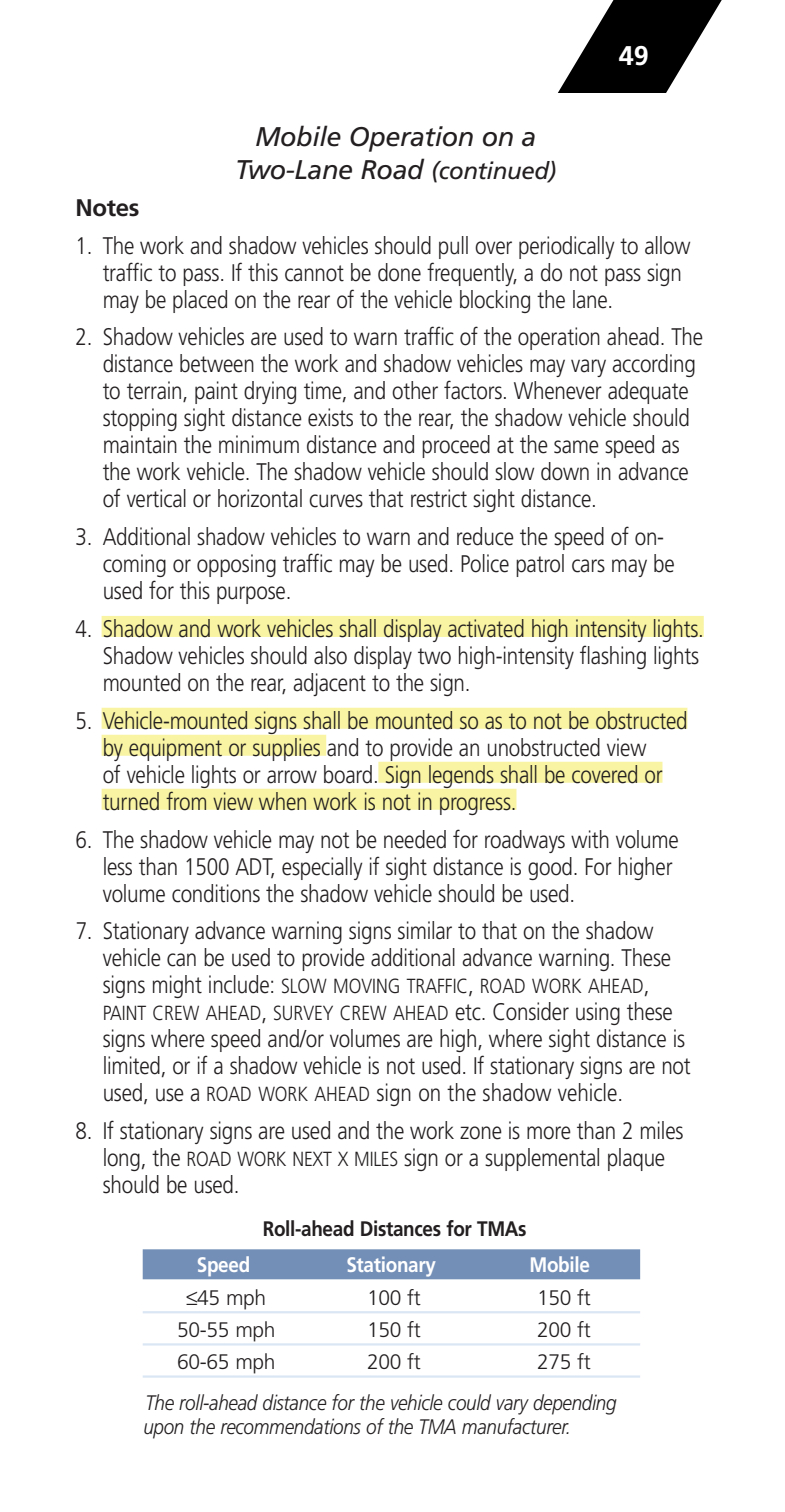
<style>
.page{position:relative;width:785px;height:1512px;background:#fff}
.page>*{position:absolute;margin:0;border:0;box-sizing:border-box;transform-origin:0 0}
.t1{font:italic 27px/33px "Frutiger";letter-spacing:-.015em;color:#231f20;text-align:center}
.t2{font:700 27px "Frutiger";color:#fff}
.t3{font:300 24px/27px "Frutiger";letter-spacing:-.01em;color:#231f20;scale:.86 1}
.t4{font:700 24px "Frutiger";letter-spacing:-.015em;color:#231f20}
.t5{font:italic 300 21px/24px "Frutiger";letter-spacing:-.015em;color:#231f20;scale:.9 1}
.t6{font:300 21px "Frutiger";letter-spacing:-.015em;color:#231f20}
.t7{font:700 21px "Frutiger";letter-spacing:-.015em;color:#231f20;scale:.9 1}
.t8{font:700 21px "Frutiger";letter-spacing:-.015em;color:#fff;scale:.9 1}
.t9{font:300 20.4px/27px "Frutiger";color:#231f20;scale:.86 1}
.s1{font-size:24px}
.s2{font-size:20.4px}
</style>
<div class="page">
<div style="left:101px;top:616px;width:602px;height:21px;background:#f8f4a3"></div>
<div style="left:101px;top:708px;width:586px;height:21px;background:#f8f4a3"></div>
<div style="left:101px;top:735px;width:225px;height:21px;background:#f8f4a3"></div>
<div style="left:378px;top:762px;width:284px;height:21px;background:#f8f4a3"></div>
<div style="left:101px;top:789px;width:415px;height:21px;background:#f8f4a3"></div>
<div style="left:143px;top:1249px;width:496px;height:30px;background:#748fb7"></div>
<hr style="left:143px;top:1311px;width:496px;height:2px;background:#dbe6f4">
<hr style="left:143px;top:1343px;width:496px;height:3px;background:#dbe6f4">
<hr style="left:143px;top:1375px;width:496px;height:3px;background:#dbe6f4">
<svg style="left:558px;top:0;width:164px;height:93px"></svg>
<p class="t1" style="left:235px;top:122px;width:322px">Mobile Operation on a<br>Two-Lane Road <span class="s1">(continued)</span></p>
<p class="t2" style="left:618px;top:45px;width:32px">49</p>
<p class="t4" style="left:76px;top:198px;width:65px">Notes</p>
<p class="t3" style="left:103px;top:234px;width:684px;text-indent:-27px">1. The work and shadow vehicles should pull over periodically to allow traffic to pass. If this cannot be done frequently, a do not pass sign may be placed on the rear of the vehicle blocking the lane.</p>
<p class="t3" style="left:103px;top:325px;width:699px;text-indent:-27px">2. Shadow vehicles are used to warn traffic of the operation ahead. The distance between the work and shadow vehicles may vary according to terrain, paint drying time, and other factors. Whenever adequate stopping sight distance exists to the rear, the shadow vehicle should maintain the minimum distance and proceed at the same speed as the work vehicle. The shadow vehicle should slow down in advance of vertical or horizontal curves that restrict sight distance.</p>
<p class="t3" style="left:103px;top:525px;width:666px;text-indent:-27px">3. Additional shadow vehicles to warn and reduce the speed of on&shy;coming or opposing traffic may be used. Police patrol cars may be used for this purpose.</p>
<p class="t3" style="left:103px;top:617px;width:700px;text-indent:-27px">4. Shadow and work vehicles shall display activated high intensity lights.<br>Shadow vehicles should also display two high-intensity flashing lights mounted on the rear, adjacent to the sign.</p>
<p class="t3" style="left:103px;top:709px;width:681px;text-indent:-27px">5. Vehicle-mounted signs shall be mounted so as to not be obstructed by equipment or supplies and to provide an unobstructed view<br>of vehicle lights or arrow board. Sign legends shall be covered or turned from view when work is not in progress.</p>
<p class="t3" style="left:103px;top:828px;width:671px;text-indent:-27px">6. The shadow vehicle may not be needed for roadways with volume less than 1500 ADT, especially if sight distance is good. For higher volume conditions the shadow vehicle should be used.</p>
<p class="t3" style="left:103px;top:919px;width:662px;text-indent:-27px">7. Stationary advance warning signs similar to that on the shadow vehicle can be used to provide additional advance warning. These</p>
<p class="t9" style="left:103px;top:974px;width:664px"><span class="s1">signs might include:</span> SLOW MOVING TRAFFIC<span class="s1">,</span> ROAD WORK AHEAD<span class="s1">,<br></span>PAINT CREW AHEAD<span class="s1">,</span> SURVEY CREW AHEAD <span class="s1">etc. Consider using these</span></p>
<p class="t3" style="left:103px;top:1027px;width:685px">signs where speed and/or volumes are high, where sight distance is limited, or if a shadow vehicle is not used. If stationary signs are not used, use a <span class="s2">ROAD WORK AHEAD</span> sign on the shadow vehicle.</p>
<p class="t3" style="left:103px;top:1119px;width:676px;text-indent:-27px">8. If stationary signs are used and the work zone is more than 2 miles long, the <span class="s2">ROAD WORK NEXT X MILES</span> sign or a supplemental plaque should be used.</p>
<p class="t7" style="left:263px;top:1220px;width:294px">Roll-ahead Distances for TMAs</p>
<p class="t8" style="left:197px;top:1256px;width:61px">Speed</p>
<p class="t8" style="left:346px;top:1256px;width:101px">Stationary</p>
<p class="t8" style="left:529px;top:1256px;width:69px">Mobile</p>
<p class="t6" style="left:186px;top:1289px;width:82px">≤45 mph</p>
<p class="t6" style="left:367px;top:1289px;width:55px">100 ft</p>
<p class="t6" style="left:537px;top:1289px;width:55px">150 ft</p>
<p class="t6" style="left:177px;top:1321px;width:100px">50-55 mph</p>
<p class="t6" style="left:367px;top:1321px;width:55px">150 ft</p>
<p class="t6" style="left:537px;top:1321px;width:55px">200 ft</p>
<p class="t6" style="left:177px;top:1353px;width:100px">60-65 mph</p>
<p class="t6" style="left:367px;top:1353px;width:55px">200 ft</p>
<p class="t6" style="left:537px;top:1353px;width:55px">275 ft</p>
<p class="t5" style="left:143px;top:1393px;width:527px">The roll-ahead distance for the vehicle could vary depend ing upon the recom mendations of the TMA manufacturer.</p>
</div>
